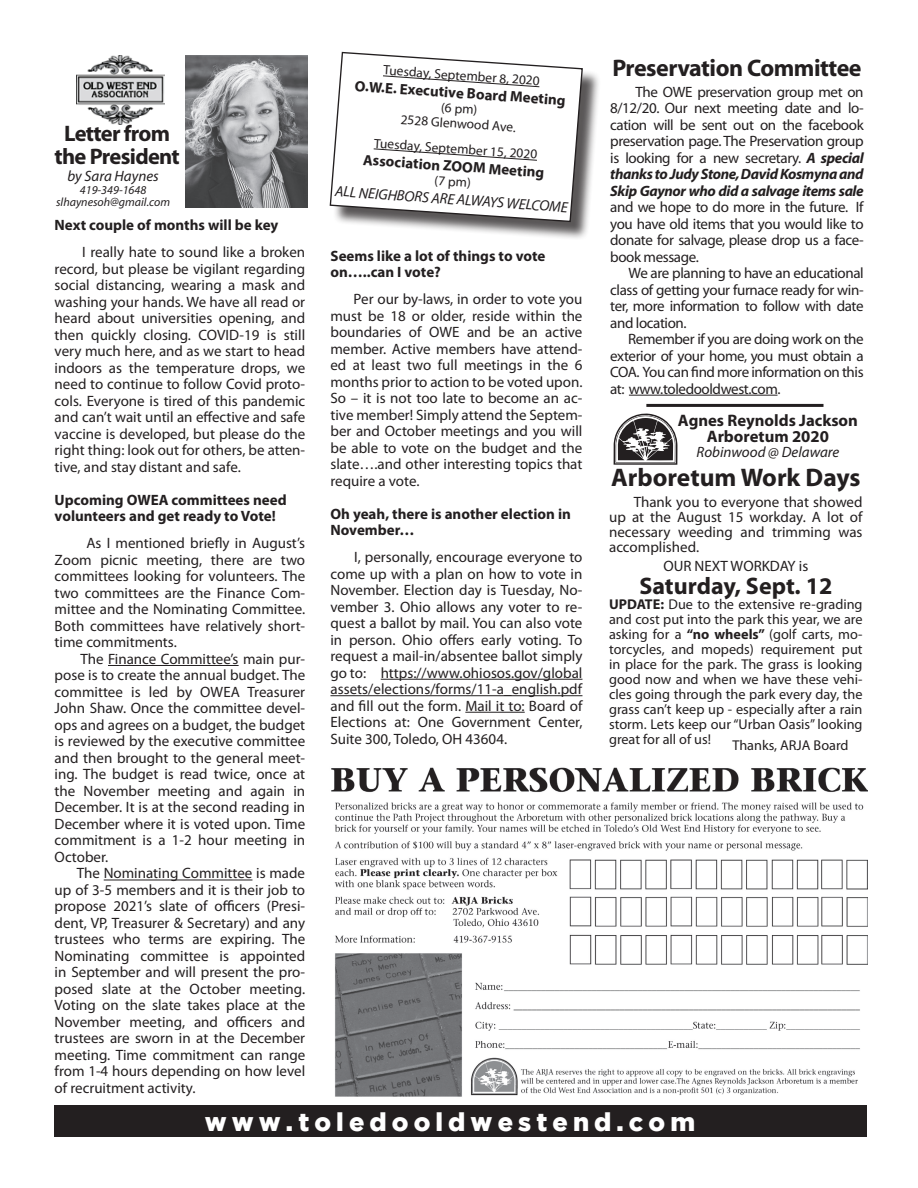
<style>
.page{position:relative;width:918px;height:1188px;background:#fff}
.page>*{position:absolute;margin:0;border:0;box-sizing:border-box;transform-origin:0 0}
.t1{font:900 25.5px "Gotham";letter-spacing:.2em;color:#fff}
.t2{font:700 25.5px "Myriad Pro";color:#231f20}
.t3{font:700 24px "Myriad";letter-spacing:-.02em;color:#231f20}
.t4{font:700 24px "Myriad Pro";color:#231f20}
.t5{font:700 22.5px/22.5px "Myriad Pro";letter-spacing:-.03em;color:#231f20;text-align:center}
.t6{font:700 16.65px/16.6px "Myriad Pro";color:#231f20;text-align:center}
.t7{font:15px/16.5px "Myriad Pro";color:#231f20;text-align:justify}
.t8{font:15px/16.5px "Myriad";letter-spacing:-.025em;color:#231f20;text-align:justify}
.t9{font:700 15px/16.5px "Myriad Pro";color:#231f20}
.t10{font:italic 15px "Myriad Pro";color:#231f20}
.t11{font:14.25px/15px "Myriad Pro";color:#231f20;text-align:justify}
.t12{font:13.5px/15px "Myriad Pro";color:#231f20;text-align:center}
.t13{font:italic 12px "Myriad";color:#231f20}
.t14{font:italic 12px "Myriad Pro";color:#231f20}
.s1{font-weight:700;font-style:italic}
.s2{font-weight:700}
</style>
<div class="page">
<img style="left:76px;top:55px;width:88px;height:69px">
<div style="left:54px;top:1106px;width:812px;height:31px;background:#231f20"></div>
<img style="left:185px;top:55px;width:122px;height:152px">
<hr style="left:108px;top:665px;width:131px;height:1px;background:#231f20">
<hr style="left:104px;top:880px;width:148px;height:1px;background:#231f20">
<div style="left:332px;top:55px;width:269px;height:185px;background:#231f20;opacity:.75"></div>
<svg style="left:329px;top:51px;width:255px;height:172px"></svg>
<svg style="left:330px;top:53px;width:252px;height:168px"></svg>
<hr style="left:381px;top:679px;width:201px;height:1px;background:#231f20">
<hr style="left:330px;top:695px;width:252px;height:1px;background:#231f20">
<hr style="left:465px;top:712px;width:60px;height:1px;background:#231f20">
<svg style="left:614px;top:413px;width:63px;height:52px"></svg>
<hr style="left:629px;top:395px;width:149px;height:1px;background:#231f20">
<hr style="left:646px;top:404px;width:178px;height:3px;background:#231f20">
<img style="left:331px;top:767px;width:536px;height:330px">
<h3 class="t5" style="left:55px;top:122px;width:127px">Letter from the President</h3>
<p class="t10" style="left:67px;top:167px;width:93px">by Sara Haynes</p>
<p class="t14" style="left:80px;top:183px;width:68px">419-349-1648</p>
<p class="t13" style="left:56px;top:196px;width:115px">slhaynesoh@gmail.com</p>
<p class="t9" style="left:55px;top:217px;width:225px">Next couple of months will be key</p>
<p class="t7" style="left:55px;top:244px;width:252px;text-indent:28px">I really hate to sound like a broken record, but please be vigilant regarding social distancing, wearing a mask and washing your hands. We have all read or heard about universities opening, and then quickly closing. COVID-19 is still very much here, and as we start to head indoors as the temperature drops, we need to continue to follow Covid proto&shy;cols. Everyone is tired of this pandemic and can’t wait until an effective and safe vaccine is developed, but please do the right thing: look out for others, be atten&shy;tive, and stay distant and safe.</p>
<p class="t9" style="left:55px;top:491px;width:234px">Upcoming OWEA committees need volunteers and get ready to Vote!</p>
<p class="t7" style="left:55px;top:535px;width:252px;text-indent:32px">As I mentioned briefly in August’s Zoom picnic meeting, there are two committees looking for volunteers. The two committees are the Finance Com&shy;mittee and the Nominating Committee.<br>Both committees have relatively short&shy;time commitments.</p>
<p class="t7" style="left:55px;top:650px;width:252px;text-indent:26px">The Finance Committee’s main pur&shy;pose is to create the annual budget. The committee is led by OWEA Treasurer John Shaw. Once the committee devel&shy;ops and agrees on a budget, the budget is reviewed by the executive committee and then brought to the general meet&shy;ing. The budget is read twice, once at the November meeting and again in December. It is at the second reading in December where it is voted upon. Time commitment is a 1-2 hour meeting in October.</p>
<p class="t7" style="left:55px;top:865px;width:252px;text-indent:22px">The Nominating Committee is made up of 3-5 members and it is their job to propose 2021’s slate of officers (Presi&shy;dent, VP, Treasurer &amp; Secretary) and any trustees who terms are expiring. The Nominating committee is appointed in September and will present the pro&shy;posed slate at the October meeting.<br>Voting on the slate takes place at the November meeting, and officers and trustees are sworn in at the December meeting. Time commitment can range from 1-4 hours depending on how level of recruitment activity.</p>
<p class="t12" style="left:384px;top:62px;width:158px;rotate:4deg">Tuesday, September 8, 2020</p>
<p class="t9" style="left:356px;top:77px;width:213px;rotate:4deg">O.W.E. Executive Board Meeting</p>
<p class="t12" style="left:402px;top:97px;width:117px;rotate:4deg">(6 pm)<br>2528 Glenwood Ave.</p>
<p class="t12" style="left:375px;top:135px;width:165px;rotate:4deg">Tuesday, September 15, 2020</p>
<p class="t9" style="left:364px;top:151px;width:183px;rotate:4deg">Association ZOOM Meeting</p>
<p class="t12" style="left:435px;top:173px;width:38px;rotate:4deg">(7 pm)</p>
<p class="t10" style="left:336px;top:182px;width:235px;rotate:4deg">ALL NEIGHBORS ARE ALWAYS WELCOME</p>
<p class="t9" style="left:330px;top:247px;width:217px">Seems like a lot of things to vote on…..can I vote?</p>
<p class="t7" style="left:330px;top:291px;width:254px;text-indent:23px">Per our by-laws, in order to vote you must be 18 or older, reside within the boundaries of OWE and be an active member. Active members have attend&shy;ed at least two full meetings in the 6 months prior to action to be voted upon.<br>So – it is not too late to become an ac&shy;tive member! Simply attend the Septem&shy;ber and October meetings and you will be able to vote on the budget and the slate….and other interesting topics that require a vote.</p>
<p class="t9" style="left:330px;top:505px;width:242px">Oh yeah, there is another election in<br>November…</p>
<p class="t7" style="left:330px;top:549px;width:254px;text-indent:24px">I, personally, encourage everyone to come up with a plan on how to vote in November. Election day is Tuesday, No&shy;vember 3. Ohio allows any voter to re&shy;quest a ballot by mail. You can also vote in person. Ohio offers early voting. To request a mail-in/absentee ballot simply go to: https://www.ohiosos.gov/global assets/elections/forms/11-a_english.pdf and fill out the form. Mail it to: Board of Elections at: One Government Center, Suite 300, Toledo, OH 43604.</p>
<h2 class="t3" style="left:612px;top:55px;width:251px">Preservation Committee</h2>
<p class="t8" style="left:610px;top:84px;width:255px;text-indent:25px">The OWE preservation group met on 8/12/20. Our next meeting date and lo&shy;cation will be sent out on the facebook preservation page. The Preservation group is looking for a new secretary. <span class="s1">A special thanks to Judy Stone, David Kosmyna and Skip Gaynor who did a salvage items sale</span></p>
<p class="t8" style="left:610px;top:200px;width:255px">and we hope to do more in the future. If you have old items that you would like to donate for salvage, please drop us a face&shy;book message.</p>
<p class="t8" style="left:610px;top:266px;width:255px;text-indent:18px">We are planning to have an educational class of getting your furnace ready for win&shy;ter, more information to follow with date and location.</p>
<p class="t8" style="left:610px;top:332px;width:255px;text-indent:18px">Remember if you are doing work on the exterior of your home, you must obtain a COA. You can find more information on this at: www.toledooldwest.com.</p>
<p class="t6" style="left:678px;top:411px;width:181px">Agnes Reynolds Jackson<br>Arboretum 2020</p>
<p class="t10" style="left:697px;top:443px;width:144px">Robinwood @ Delaware</p>
<h1 class="t2" style="left:611px;top:460px;width:251px">Arboretum Work Days</h1>
<p class="t7" style="left:609px;top:494px;width:255px;line-height:15px;text-indent:25px">Thank you to everyone that showed up at the August 15 workday. A lot of necessary weeding and trimming was accomplished.</p>
<p class="t7" style="left:663px;top:558px;width:147px">OUR NEXT WORKDAY is</p>
<h2 class="t4" style="left:639px;top:570px;width:195px">Saturday, Sept. 12</h2>
<p class="t11" style="left:609px;top:596px;width:255px"><span class="s2">UPDATE:</span> Due to the extensive re-grading and cost put into the park this year, we are asking for a <span class="s2">“no wheels”</span> (golf carts, mo&shy;torcycles, and mopeds) requirement put in place for the park. The grass is looking good now and when we have these vehi&shy;cles going through the park every day, the grass can’t keep up - especially after a rain storm. Lets keep our “Urban Oasis” looking great for all of us!</p>
<p class="t11" style="left:732px;top:737px;width:118px">Thanks, ARJA Board</p>
<h1 class="t1" style="left:205px;top:1107px;width:492px">www.toledooldwestend.com</h1>
</div>
